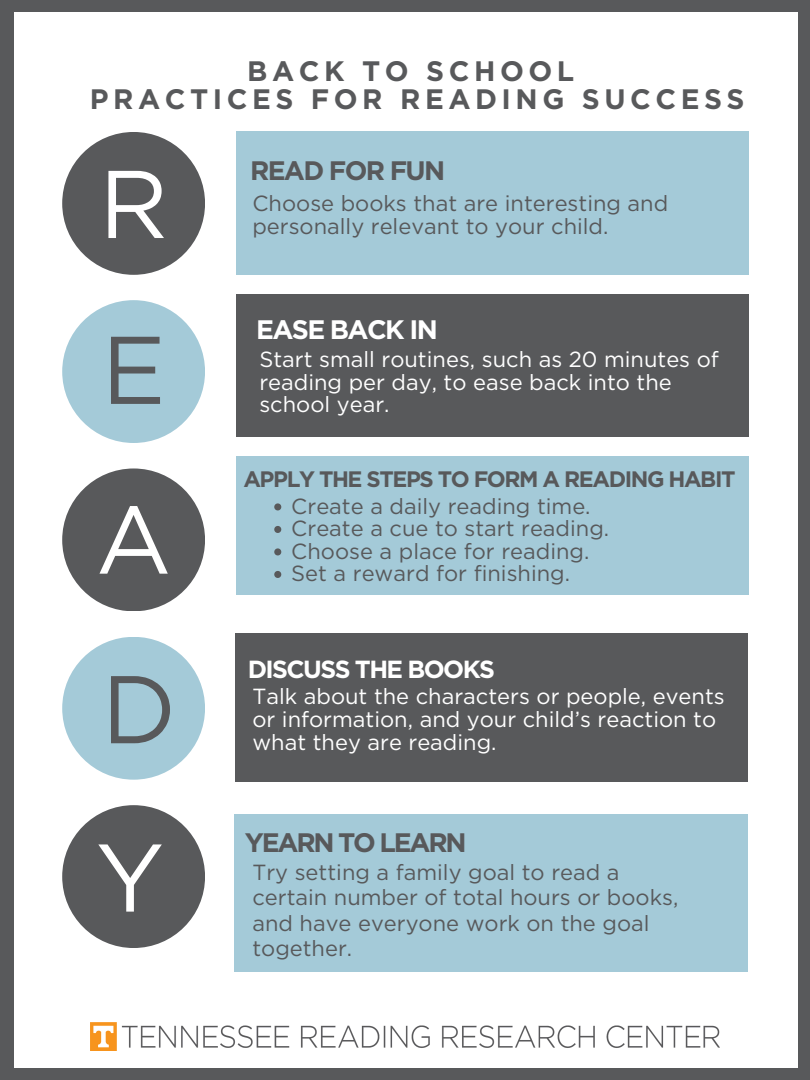
<style>
.page{position:relative;width:810px;height:1080px;background:#58595b}
.page>*{position:absolute;margin:0;border:0;box-sizing:border-box;transform-origin:0 0}
.t1{font:95.94px "Gotham";color:#fff}
.t2{font:95.94px "Gotham";color:#58595b}
.t3{font:700 28.12px "Gotham";letter-spacing:.16em;color:#58595b}
.t4{font:700 26.75px "Gotham";letter-spacing:-.085em;color:#58595b}
.t5{font:700 26.75px "Gotham";letter-spacing:-.065em;color:#58595b}
.t6{font:700 26.75px "Gotham";letter-spacing:-.06em;color:#fff}
.t7{font:700 24.75px "Gotham";letter-spacing:-.065em;color:#fff}
.t8{font:700 22.38px "Gotham";letter-spacing:-.065em;color:#58595b}
.t9{font:21.88px/25.3px "Gotham";color:#58595b}
.t10{font:21.88px/22.5px "Gotham";color:#fff}
</style>
<div class="page">
<div style="left:14px;top:12px;width:784px;height:1056px;background:#fff"></div>
<img style="left:90px;top:1023px;width:630px;height:27px">
<div style="left:62px;top:132px;width:143px;height:143px;background:#58595b;border-radius:50%"></div>
<div style="left:62px;top:300px;width:143px;height:143px;background:#a4cad8;border-radius:50%"></div>
<div style="left:62px;top:637px;width:143px;height:143px;background:#a4cad8;border-radius:50%"></div>
<div style="left:62px;top:468px;width:143px;height:143px;background:#58595b;border-radius:50%"></div>
<div style="left:62px;top:805px;width:143px;height:143px;background:#58595b;border-radius:50%"></div>
<div style="left:236px;top:131px;width:512px;height:144px;background:#a4cad8"></div>
<div style="left:236px;top:294px;width:512px;height:143px;background:#58595b"></div>
<div style="left:236px;top:456px;width:512px;height:139px;background:#a4cad8"></div>
<svg style="left:274px;top:503px;width:7px;height:7px"></svg>
<svg style="left:274px;top:526px;width:7px;height:7px"></svg>
<svg style="left:274px;top:548px;width:7px;height:7px"></svg>
<svg style="left:274px;top:571px;width:7px;height:7px"></svg>
<div style="left:236px;top:633px;width:512px;height:148px;background:#58595b"></div>
<div style="left:234px;top:815px;width:514px;height:157px;background:#a4cad8"></div>
<p class="t3" style="left:247px;top:54px;width:328px">BACK TO SCHOOL</p>
<p class="t3" style="left:90px;top:82px;width:656px">PRACTICES FOR READING SUCCESS</p>
<p class="t1" style="left:99px;top:146px;width:71px">R</p>
<p class="t2" style="left:102px;top:312px;width:66px">E</p>
<p class="t1" style="left:96px;top:482px;width:77px">A</p>
<p class="t2" style="left:102px;top:651px;width:77px">D</p>
<p class="t1" style="left:96px;top:820px;width:70px">Y</p>
<p class="t5" style="left:250px;top:155px;width:197px">READ FOR FUN</p>
<p class="t9" style="left:252px;top:191px;width:417px;line-height:23px">Choose books that are interesting and personally relevant to your child.</p>
<p class="t6" style="left:256px;top:313px;width:183px">EASE BACK IN</p>
<p class="t10" style="left:259px;top:348px;width:461px">Start small routines, such as 20 minutes of reading per day, to ease back into the school year.</p>
<p class="t8" style="left:243px;top:465px;width:494px">APPLY THE STEPS TO FORM A READING HABIT</p>
<p class="t9" style="left:291px;top:493px;width:301px">Create a daily reading time.</p>
<p class="t9" style="left:291px;top:516px;width:319px">Create a cue to start reading.</p>
<p class="t9" style="left:291px;top:538px;width:300px">Choose a place for reading.</p>
<p class="t9" style="left:291px;top:561px;width:280px">Set a reward for finishing.</p>
<p class="t7" style="left:248px;top:654px;width:249px">DISCUSS THE BOOKS</p>
<p class="t10" style="left:252px;top:685px;width:474px;line-height:23px">Talk about the characters or people, events or information, and your child’s reaction to what they are reading.</p>
<p class="t4" style="left:245px;top:826px;width:223px">YEARN TO LEARN</p>
<p class="t9" style="left:252px;top:859px;width:428px">Try setting a family goal to read a certain number of total hours or books, and have everyone work on the goal together.</p>
</div>
